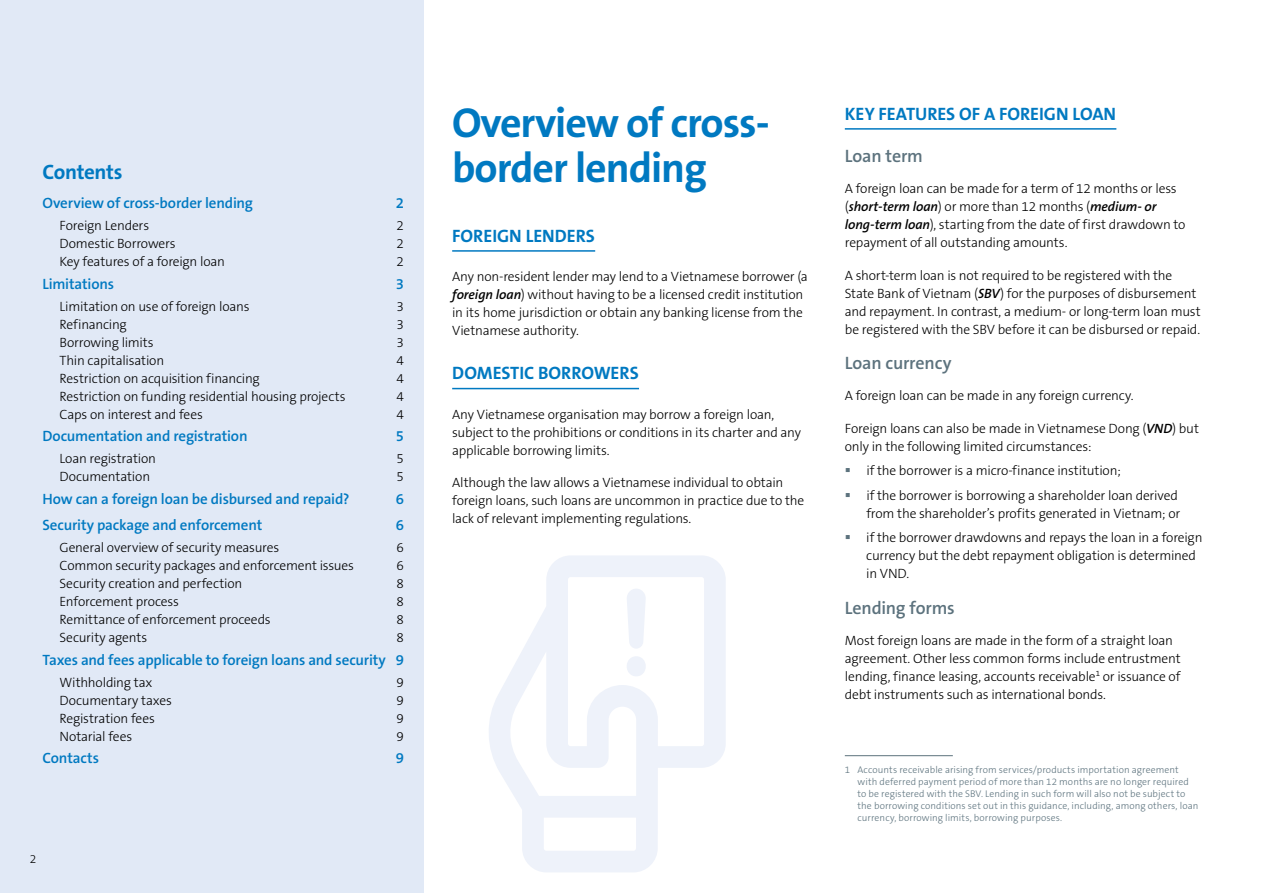
<style>
.page{position:relative;width:1263px;height:893px;background:#fff}
.page>*{position:absolute;margin:0;border:0;box-sizing:border-box;transform-origin:0 0}
.t1{font:700 42px/45px "The Sans B W7";letter-spacing:-.025em;color:#0079c1}
.t2{font:700 21px "The Sans B W7";letter-spacing:-.015em;color:#0079c1}
.t3{font:700 18px "The Sans B W7";color:#0079c1}
.t4{font:600 18px "The Sans B W6";letter-spacing:-.01em;color:#5c727d}
.t5{font:600 15px "The Sans B W6";letter-spacing:-.01em;color:#0079c1}
.t6{font:300 13.5px/18px "The Sans B W3";letter-spacing:-.015em;color:#000}
.t7{font:italic 600 13.5px "The Sans B W6";letter-spacing:-.005em;color:#000}
.t8{font:300 12px "The Sans B W3";color:#000}
.t9{font:300 9.75px/12px "The Sans B W3";letter-spacing:.01em;color:#5c727d}
.s1{font-family:"The Sans B W6";font-weight:600;font-style:italic}
.s2{font-family:"The Sans B W3";font-weight:300;font-style:normal}
</style>
<div class="page">
<svg style="left:489px;top:556px;width:237px;height:316px"></svg>
<div style="left:627px;top:656px;width:19px;height:20px;background:#eef2fa;border-radius:50%"></div>
<svg style="left:626px;top:589px;width:20px;height:60px"></svg>
<div style="left:0;top:0;width:423px;height:893px;background:#e1e9f6"></div>
<hr style="left:452px;top:250px;width:143px;height:2px;background:#0079c1">
<hr style="left:452px;top:388px;width:187px;height:1px;background:#0079c1">
<hr style="left:845px;top:128px;width:271px;height:2px;background:#0079c1">
<hr style="left:845px;top:755px;width:108px;height:1px;background:#5c727d">
<h2 class="t2" style="left:43px;top:159px;width:81px">Contents</h2>
<p class="t5" style="left:43px;top:193px;width:212px">Overview of cross-border lending</p>
<p class="t5" style="left:396px;top:193px;width:10px">2</p>
<p class="t6" style="left:60px;top:217px;width:91px">Foreign Lenders</p>
<p class="t6" style="left:397px;top:217px;width:9px">2</p>
<p class="t6" style="left:60px;top:235px;width:118px">Domestic Borrowers</p>
<p class="t6" style="left:397px;top:235px;width:9px">2</p>
<p class="t6" style="left:60px;top:253px;width:167px">Key features of a foreign loan</p>
<p class="t6" style="left:397px;top:253px;width:9px">2</p>
<p class="t5" style="left:43px;top:274px;width:73px">Limitations</p>
<p class="t5" style="left:396px;top:274px;width:10px">3</p>
<p class="t6" style="left:60px;top:297px;width:192px">Limitation on use of foreign loans</p>
<p class="t6" style="left:397px;top:297px;width:9px">3</p>
<p class="t6" style="left:60px;top:315px;width:69px">Refinancing</p>
<p class="t6" style="left:397px;top:315px;width:9px">3</p>
<p class="t6" style="left:60px;top:333px;width:96px">Borrowing limits</p>
<p class="t6" style="left:397px;top:333px;width:9px">3</p>
<p class="t6" style="left:60px;top:351px;width:106px">Thin capitalisation</p>
<p class="t6" style="left:397px;top:351px;width:9px">4</p>
<p class="t6" style="left:60px;top:369px;width:202px">Restriction on acquisition financing</p>
<p class="t6" style="left:397px;top:369px;width:9px">4</p>
<p class="t6" style="left:60px;top:387px;width:288px">Restriction on funding residential housing projects</p>
<p class="t6" style="left:397px;top:387px;width:9px">4</p>
<p class="t6" style="left:60px;top:405px;width:145px">Caps on interest and fees</p>
<p class="t6" style="left:397px;top:405px;width:9px">4</p>
<p class="t5" style="left:43px;top:426px;width:207px">Documentation and registration</p>
<p class="t5" style="left:396px;top:426px;width:10px">5</p>
<p class="t6" style="left:60px;top:450px;width:98px">Loan registration</p>
<p class="t6" style="left:397px;top:450px;width:9px">5</p>
<p class="t6" style="left:60px;top:468px;width:92px">Documentation</p>
<p class="t6" style="left:397px;top:468px;width:9px">5</p>
<p class="t5" style="left:43px;top:489px;width:308px">How can a foreign loan be disbursed and repaid?</p>
<p class="t5" style="left:396px;top:489px;width:10px">6</p>
<p class="t5" style="left:43px;top:515px;width:221px">Security package and enforcement</p>
<p class="t5" style="left:396px;top:515px;width:10px">6</p>
<p class="t6" style="left:60px;top:539px;width:221px">General overview of security measures</p>
<p class="t6" style="left:397px;top:539px;width:9px">6</p>
<p class="t6" style="left:60px;top:557px;width:296px">Common security packages and enforcement issues</p>
<p class="t6" style="left:397px;top:557px;width:9px">6</p>
<p class="t6" style="left:60px;top:575px;width:184px">Security creation and perfection</p>
<p class="t6" style="left:397px;top:575px;width:9px">8</p>
<p class="t6" style="left:60px;top:593px;width:121px">Enforcement process</p>
<p class="t6" style="left:397px;top:593px;width:9px">8</p>
<p class="t6" style="left:60px;top:611px;width:213px">Remittance of enforcement proceeds</p>
<p class="t6" style="left:397px;top:611px;width:9px">8</p>
<p class="t6" style="left:60px;top:629px;width:89px">Security agents</p>
<p class="t6" style="left:397px;top:629px;width:9px">8</p>
<p class="t5" style="left:43px;top:650px;width:363px">Taxes and fees applicable to foreign loans and security 9</p>
<p class="t6" style="left:60px;top:673px;width:94px">Withholding tax</p>
<p class="t6" style="left:397px;top:673px;width:9px">9</p>
<p class="t6" style="left:60px;top:691px;width:114px">Documentary taxes</p>
<p class="t6" style="left:397px;top:691px;width:9px">9</p>
<p class="t6" style="left:60px;top:709px;width:97px">Registration fees</p>
<p class="t6" style="left:397px;top:709px;width:9px">9</p>
<p class="t6" style="left:60px;top:727px;width:74px">Notarial fees</p>
<p class="t6" style="left:397px;top:727px;width:9px">9</p>
<p class="t5" style="left:43px;top:748px;width:58px">Contacts</p>
<p class="t5" style="left:396px;top:748px;width:10px">9</p>
<p class="t8" style="left:30px;top:851px;width:8px">2</p>
<h1 class="t1" style="left:452px;top:101px;width:319px">Overview of cross&shy;border lending</h1>
<h3 class="t3" style="left:452px;top:224px;width:144px">FOREIGN LENDERS</h3>
<p class="t6" style="left:452px;top:267px;width:357px">Any non-resident lender may lend to a Vietnamese borrower (a <span class="s1">foreign loan</span>) without having to be a licensed credit institution in its home jurisdiction or obtain any banking license from the Vietnamese authority.</p>
<h3 class="t3" style="left:452px;top:362px;width:188px">DOMESTIC BORROWERS</h3>
<p class="t6" style="left:452px;top:405px;width:350px">Any Vietnamese organisation may borrow a foreign loan, subject to the prohibitions or conditions in its charter and any applicable borrowing limits.</p>
<p class="t6" style="left:452px;top:474px;width:353px">Although the law allows a Vietnamese individual to obtain foreign loans, such loans are uncommon in practice due to the lack of relevant implementing regulations.</p>
<h3 class="t3" style="left:845px;top:102px;width:273px">KEY FEATURES OF A FOREIGN LOAN</h3>
<h3 class="t4" style="left:845px;top:144px;width:80px">Loan term</h3>
<p class="t6" style="left:845px;top:179px;width:333px">A foreign loan can be made for a term of 12 months or less</p>
<p class="t7" style="left:845px;top:198px;width:313px"><span class="s2">(</span>short-term loan<span class="s2">) or more than 12 months (</span>medium- or</p>
<p class="t6" style="left:845px;top:215px;width:342px"><span class="s1">long-term loan</span>), starting from the date of first drawdown to repayment of all outstanding amounts.</p>
<p class="t6" style="left:845px;top:266px;width:357px">A short-term loan is not required to be registered with the State Bank of Vietnam (<span class="s1">SBV</span>) for the purposes of disbursement and repayment. In contrast, a medium- or long-term loan must be registered with the SBV before it can be disbursed or repaid.</p>
<h3 class="t4" style="left:845px;top:352px;width:108px">Loan currency</h3>
<p class="t6" style="left:845px;top:387px;width:290px">A foreign loan can be made in any foreign currency.</p>
<p class="t6" style="left:845px;top:420px;width:356px">Foreign loans can also be made in Vietnamese Dong (<span class="s1">VND</span>) but only in the following limited circumstances:</p>
<p class="t6" style="left:866px;top:459px;width:313px;line-height:24.5px">if the borrower is a micro-finance institution;<br>if the borrower is borrowing a shareholder loan derived</p>
<p class="t6" style="left:866px;top:501px;width:338px;line-height:24.5px">from the shareholder’s profits generated in Vietnam; or<br>if the borrower drawdowns and repays the loan in a foreign</p>
<p class="t6" style="left:866px;top:547px;width:331px">currency but the debt repayment obligation is determined in VND.</p>
<h3 class="t4" style="left:845px;top:596px;width:111px">Lending forms</h3>
<p class="t6" style="left:845px;top:631px;width:337px">Most foreign loans are made in the form of a straight loan agreement. Other less common forms include entrustment lending, finance leasing, accounts receivable<sup>1</sup> or issuance of debt instruments such as international bonds.</p>
<p class="t9" style="left:857px;top:763px;width:342px;text-indent:-13px">1 Accounts receivable arising from services/products importation agreement with deferred payment period of more than 12 months are no longer required to be registered with the SBV. Lending in such form will also not be subject to the borrowing conditions set out in this guidance, including, among others, loan currency, borrowing limits, borrowing purposes.</p>
</div>
